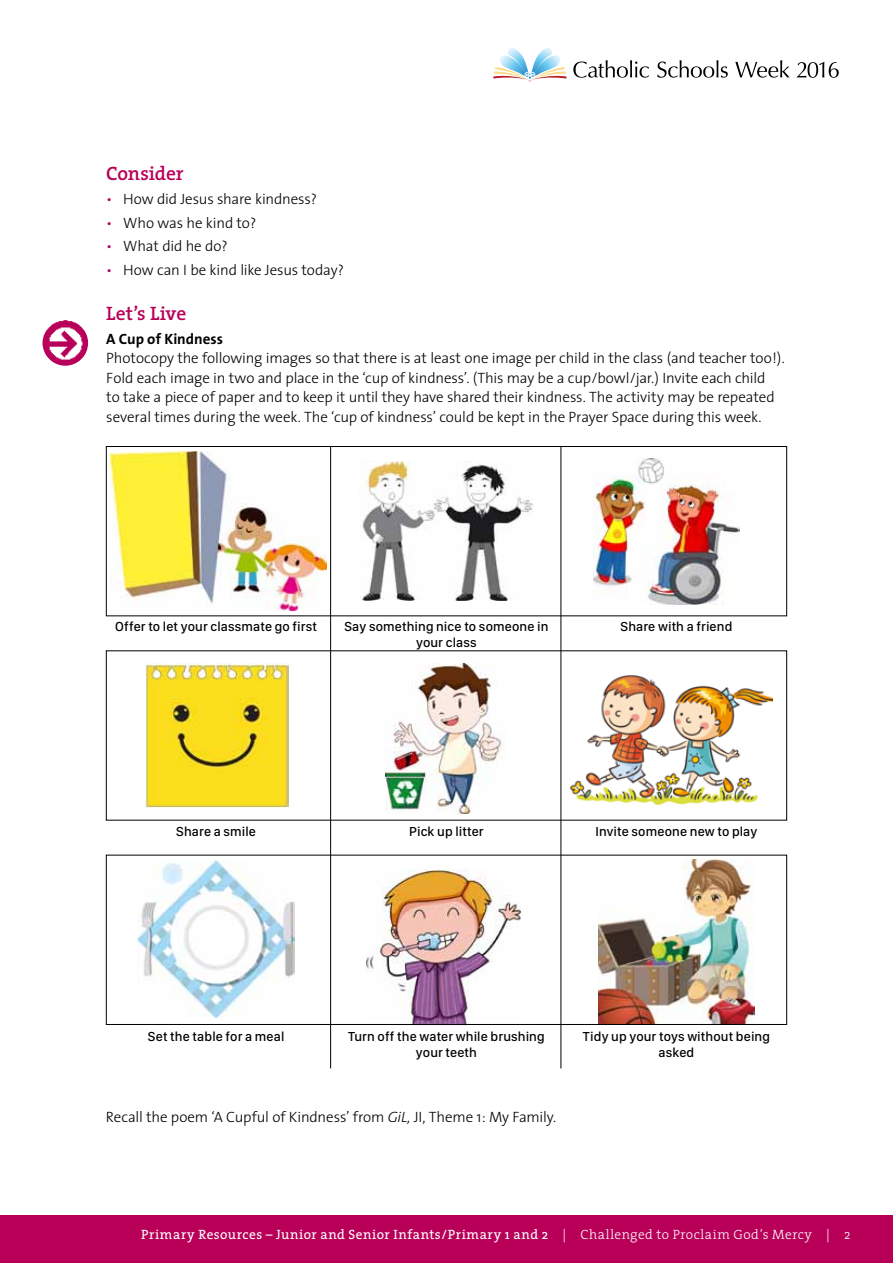
<style>
.page{position:relative;width:893px;height:1263px;background:#fff}
.page>*{position:absolute;margin:0;border:0;box-sizing:border-box;transform-origin:0 0}
.t1{font:600 19.5px "The Serif";letter-spacing:-.01em;color:#b80059}
.t2{font:300 15px/19.5px "The Sans";letter-spacing:-.01em;color:#000}
.t3{font:700 15px "The Sans";color:#000}
.t4{font:500 13.5px/16.2px "San Francisco Display";letter-spacing:.01em;color:#000;text-align:center}
.t5{font:13.5px "The Serif";letter-spacing:.04em;color:#fff}
.s1{color:#b80059}
.s2{font-style:italic}
.s3{font-weight:300}
</style>
<div class="page">
<svg style="left:573px;top:60px;width:76px;height:18px"></svg>
<svg style="left:657px;top:60px;width:71px;height:18px"></svg>
<svg style="left:735px;top:60px;width:55px;height:18px"></svg>
<svg style="left:493px;top:48px;width:74px;height:33px"></svg>
<svg style="left:797px;top:62px;width:42px;height:16px"></svg>
<div style="left:0;top:1215px;width:893px;height:48px;background:#b80059"></div>
<img style="left:110px;top:452px;width:216px;height:159px">
<img style="left:360px;top:462px;width:173px;height:139px">
<img style="left:145px;top:664px;width:143px;height:143px">
<img style="left:138px;top:860px;width:156px;height:157px">
<img style="left:366px;top:869px;width:155px;height:157px">
<img style="left:598px;top:859px;width:157px;height:164px">
<img style="left:385px;top:664px;width:120px;height:149px">
<img style="left:571px;top:675px;width:202px;height:129px">
<img style="left:594px;top:459px;width:146px;height:145px">
<div style="left:106px;top:446px;width:681px;height:170px;border:1px solid #000"></div>
<div style="left:106px;top:855px;width:681px;height:170px;border:1px solid #000"></div>
<hr style="left:330px;top:446px;width:1px;height:622px;background:#000">
<hr style="left:561px;top:446px;width:1px;height:622px;background:#000">
<img style="left:43px;top:320px;width:45px;height:46px;border-radius:23px">
<h1 class="t1" style="left:106px;top:157px;width:79px">Consider</h1>
<p class="t2" style="left:106px;top:188px;width:212px"><span class="s1">•</span> How did Jesus share kindness?</p>
<p class="t2" style="left:106px;top:212px;width:152px"><span class="s1">•</span> Who was he kind to?</p>
<p class="t2" style="left:106px;top:236px;width:123px"><span class="s1">•</span> What did he do?</p>
<p class="t2" style="left:106px;top:260px;width:239px"><span class="s1">•</span> How can I be kind like Jesus today?</p>
<h1 class="t1" style="left:106px;top:297px;width:82px">Let’s Live</h1>
<p class="t3" style="left:106px;top:326px;width:118px">A Cup of Kindness</p>
<p class="t2" style="left:106px;top:348px;width:680px">Photocopy the following images so that there is at least one image per child in the class (and teacher too!).<br>Fold each image in two and place in the ‘cup of kindness’. (This may be a cup/bowl/jar.) Invite each child<br>to take a piece of paper and to keep it until they have shared their kindness. The activity may be repeated several times during the week. The ‘cup of kindness’ could be kept in the Prayer Space during this week.</p>
<p class="t4" style="left:115px;top:618px;width:203px">Offer to let your classmate go first</p>
<p class="t4" style="left:344px;top:618px;width:206px">Say something nice to someone in your class</p>
<p class="t4" style="left:620px;top:618px;width:113px">Share with a friend</p>
<p class="t4" style="left:176px;top:822px;width:81px">Share a smile</p>
<p class="t4" style="left:409px;top:822px;width:76px">Pick up litter</p>
<p class="t4" style="left:596px;top:822px;width:163px">Invite someone new to play</p>
<p class="t4" style="left:148px;top:1027px;width:138px">Set the table for a meal</p>
<p class="t4" style="left:348px;top:1027px;width:198px">Turn off the water while brushing your teeth</p>
<p class="t2" style="left:106px;top:1106px;width:452px">Recall the poem ‘A Cupful of Kindness’ from <span class="s2">GiL,</span> JI, Theme 1: My Family.</p>
<p class="t4" style="left:583px;top:1027px;width:189px">Tidy up your toys without being asked</p>
<p class="t5" style="left:141px;top:1223px;width:711px">Primary Resources – Junior and Senior Infants/Primary 1 and 2 <span class="s3">| Challenged to Proclaim God’s Mercy | 2</span></p>
</div>
